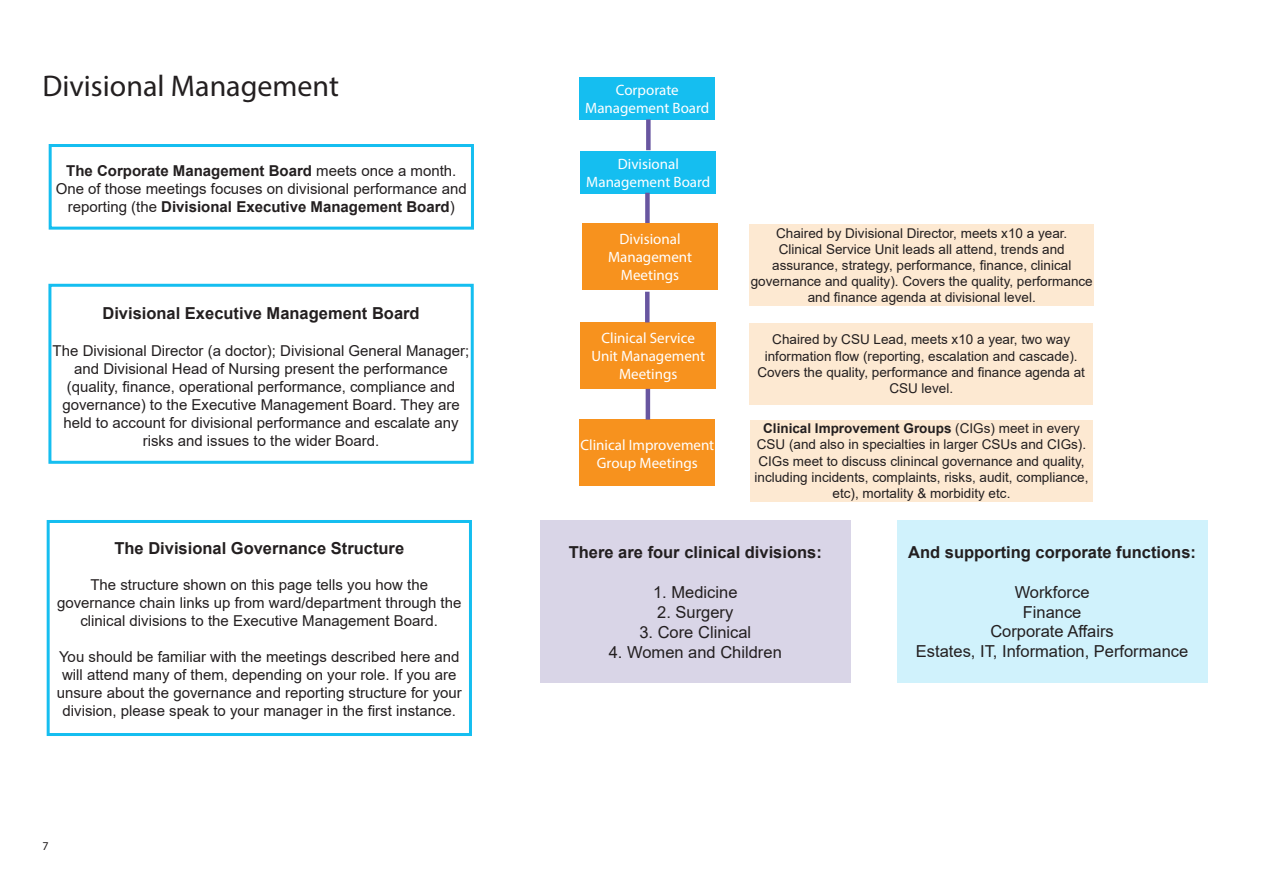
<style>
.page{position:relative;width:1263px;height:893px;background:#fff}
.page>*{position:absolute;margin:0;border:0;box-sizing:border-box;transform-origin:0 0}
.t1{font:30px "Myriad Pro";color:#231f20}
.t2{font:700 16.5px "Arial";color:#231f20}
.t3{font:16.5px/19.8px "Arial";color:#231f20;text-align:center}
.t4{font:15px/18px "Arial";color:#231f20;text-align:center}
.t5{font:15px/18px "Myriad Pro";color:#fff;text-align:center}
.t6{font:13.5px/16.2px "Arial";color:#231f20;text-align:center}
.t7{font:12px "Myriad Pro";color:#231f20}
.s1{font-weight:700}
</style>
<div class="page">
<div style="left:581px;top:151px;width:135px;height:42px;background:#15bef0"></div>
<div style="left:49px;top:144px;width:425px;height:86px;border:3px solid #15bef0"></div>
<div style="left:645px;top:193px;width:5px;height:30px;background:#6856a0"></div>
<div style="left:582px;top:223px;width:136px;height:67px;background:#f7921e"></div>
<div style="left:580px;top:322px;width:136px;height:67px;background:#f7921e"></div>
<div style="left:580px;top:420px;width:135px;height:66px;background:#f7921e"></div>
<hr style="left:646px;top:389px;width:4px;height:31px;background:#6856a0">
<hr style="left:645px;top:292px;width:4px;height:30px;background:#6856a0">
<div style="left:48px;top:284px;width:426px;height:180px;border:3px solid #15bef0"></div>
<div style="left:47px;top:520px;width:425px;height:216px;border:3px solid #15bef0"></div>
<div style="left:750px;top:224px;width:344px;height:82px;background:#fde9d2"></div>
<div style="left:750px;top:420px;width:343px;height:81px;background:#fde9d2"></div>
<div style="left:750px;top:323px;width:343px;height:82px;background:#fde9d2"></div>
<div style="left:540px;top:521px;width:310px;height:162px;background:#d9d5e7"></div>
<div style="left:897px;top:521px;width:310px;height:162px;background:#d0f2fc"></div>
<div style="left:580px;top:78px;width:135px;height:42px;background:#15bef0"></div>
<div style="left:646px;top:119px;width:5px;height:31px;background:#6856a0"></div>
<h1 class="t1" style="left:43px;top:68px;width:298px">Divisional Management</h1>
<p class="t4" style="left:56px;top:162px;width:413px"><span class="s1">The Corporate Management Board</span> meets once a month.<br>One of those meetings focuses on divisional performance and reporting (the <span class="s1">Divisional Executive Management Board</span>)</p>
<p class="t2" style="left:102px;top:301px;width:319px">Divisional Executive Management Board</p>
<p class="t4" style="left:53px;top:342px;width:418px">The Divisional Director (a doctor); Divisional General Manager; and Divisional Head of Nursing present the performance (quality, finance, operational performance, compliance and governance) to the Executive Management Board. They are held to account for divisional performance and escalate any risks and issues to the wider Board.</p>
<p class="t2" style="left:114px;top:536px;width:291px">The Divisional Governance Structure</p>
<p class="t4" style="left:57px;top:575px;width:406px">The structure shown on this page tells you how the governance chain links up from ward/department through the clinical divisions to the Executive Management Board.</p>
<p class="t4" style="left:57px;top:647px;width:407px">You should be familiar with the meetings described here and will attend many of them, depending on your role. If you are unsure about the governance and reporting structure for your division, please speak to your manager in the first instance.</p>
<p class="t7" style="left:43px;top:839px;width:8px">7</p>
<p class="t5" style="left:585px;top:81px;width:126px">Corporate<br>Management Board</p>
<p class="t5" style="left:586px;top:155px;width:126px">Divisional<br>Management Board</p>
<p class="t5" style="left:608px;top:230px;width:86px">Divisional<br>Management<br>Meetings</p>
<p class="t5" style="left:591px;top:329px;width:115px">Clinical Service<br>Unit Management<br>Meetings</p>
<p class="t5" style="left:580px;top:435px;width:135px">Clinical Improvement<br>Group Meetings</p>
<p class="t6" style="left:751px;top:225px;width:343px">Chaired by Divisional Director, meets x10 a year.<br>Clinical Service Unit leads all attend, trends and assurance, strategy, performance, finance, clinical governance and quality). Covers the quality, performance and finance agenda at divisional level.</p>
<p class="t6" style="left:757px;top:331px;width:329px">Chaired by CSU Lead, meets x10 a year, two way information flow (reporting, escalation and cascade).<br>Covers the quality, performance and finance agenda at CSU level.</p>
<p class="t6" style="left:754px;top:420px;width:335px"><span class="s1">Clinical Improvement Groups</span> (CIGs) meet in every CSU (and also in specialties in larger CSUs and CIGs).<br>CIGs meet to discuss clinincal governance and quality, including incidents, complaints, risks, audit, compliance, etc), mortality &amp; morbidity etc.</p>
<p class="t2" style="left:569px;top:541px;width:255px">There are four clinical divisions:</p>
<p class="t3" style="left:653px;top:582px;width:86px">1. Medicine</p>
<p class="t3" style="left:657px;top:602px;width:78px">2. Surgery</p>
<p class="t3" style="left:639px;top:622px;width:113px">3. Core Clinical</p>
<p class="t3" style="left:609px;top:642px;width:175px">4. Women and Children</p>
<p class="t2" style="left:908px;top:541px;width:289px">And supporting corporate functions:</p>
<p class="t3" style="left:916px;top:582px;width:274px">Workforce<br>Finance<br>Corporate Affairs<br>Estates, IT, Information, Performance</p>
</div>
